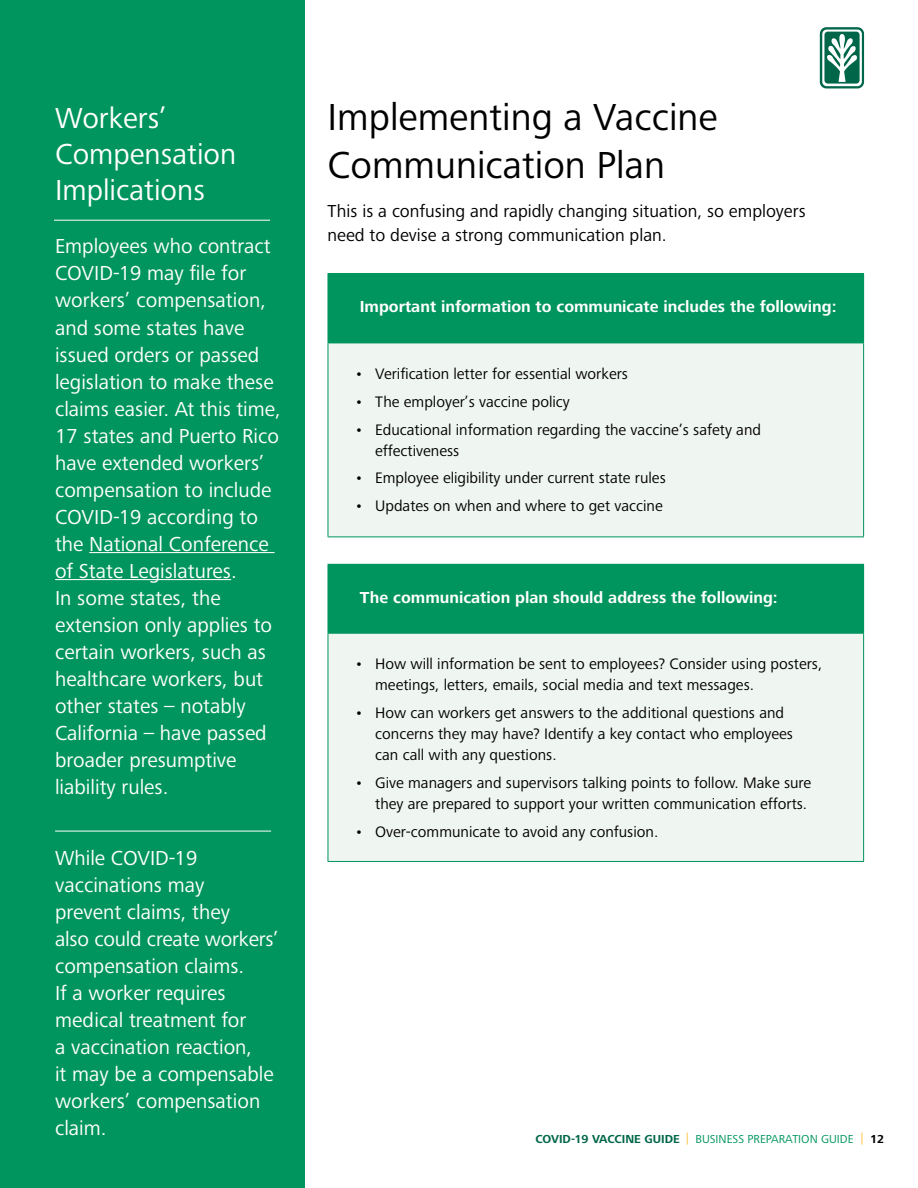
<style>
.page{position:relative;width:918px;height:1188px;background:#fff}
.page>*{position:absolute;margin:0;border:0;box-sizing:border-box;transform-origin:0 0}
.t1{font:39px/48px "Frutiger Next Pro";color:#000}
.t2{font:30px/36px "Frutiger Next Pro";color:#fff}
.t3{font:21px/27px "Frutiger Next Pro";color:#fff}
.t4{font:18px/24px "Frutiger Next Pro";color:#000}
.t5{font:700 16.5px "Frutiger Next Pro";color:#fff}
.t6{font:15.75px/21px "Frutiger Next Pro";color:#000}
.t7{font:12px "Frutiger Next Pro";color:#00955e}
.s1{font-weight:700;color:#006648}
.s2{color:#febf3e}
.s3{font-weight:700;color:#000}
</style>
<div class="page">
<div style="left:0;top:0;width:305px;height:1188px;background:#00955e"></div>
<hr style="left:89px;top:552px;width:186px;height:1px;background:#fff">
<hr style="left:55px;top:579px;width:176px;height:1px;background:#fff">
<div style="left:328px;top:273px;width:536px;height:70px;background:#00955e"></div>
<div style="left:328px;top:343px;width:536px;height:194px;background:#eff5f1"></div>
<hr style="left:328px;top:343px;width:536px;height:1px;background:#00955e">
<hr style="left:328px;top:343px;width:1px;height:194px;background:#00955e">
<hr style="left:863px;top:343px;width:1px;height:194px;background:#00955e">
<hr style="left:328px;top:537px;width:536px;height:1px;background:#00955e">
<svg style="left:820px;top:27px;width:44px;height:61px"></svg>
<div style="left:328px;top:564px;width:536px;height:69px;background:#00955e"></div>
<div style="left:328px;top:633px;width:536px;height:228px;background:#eff5f1"></div>
<hr style="left:328px;top:633px;width:536px;height:1px;background:#00955e">
<hr style="left:328px;top:634px;width:1px;height:227px;background:#00955e">
<hr style="left:863px;top:634px;width:1px;height:227px;background:#00955e">
<hr style="left:328px;top:861px;width:536px;height:1px;background:#00955e">
<hr style="left:55px;top:831px;width:216px;height:1px;background:#fff">
<hr style="left:54px;top:220px;width:216px;height:1px;background:#fff">
<h2 class="t2" style="left:55px;top:100px;width:183px">Workers’<br>Compensation<br>Implications</h2>
<p class="t3" style="left:55px;top:233px;width:227px">Employees who contract<br>COVID-19 may file for workers’ compensation, and some states have issued orders or passed legislation to make these claims easier. At this time,<br>17 states and Puerto Rico have extended workers’ compensation to include<br>COVID-19 according to the National Conference of State Legislatures.<br>In some states, the extension only applies to certain workers, such as healthcare workers, but other states – notably<br>California – have passed broader presumptive liability rules.</p>
<p class="t3" style="left:55px;top:845px;width:226px">While COVID-19 vaccinations may<br>prevent claims, they<br>also could create workers’ compensation claims.<br>If a worker requires medical treatment for<br>a vaccination reaction,<br>it may be a compensable workers’ compensation claim.</p>
<h1 class="t1" style="left:328px;top:93px;width:392px">Implementing a Vaccine<br>Communication Plan</h1>
<p class="t4" style="left:328px;top:199px;width:480px">This is a confusing and rapidly changing situation, so employers need to devise a strong communication plan.</p>
<p class="t5" style="left:360px;top:297px;width:478px">Important information to communicate includes the following:</p>
<p class="t6" style="left:355px;top:363px;width:275px">• Verification letter for essential workers</p>
<p class="t6" style="left:355px;top:391px;width:216px">• The employer’s vaccine policy</p>
<p class="t6" style="left:375px;top:419px;width:387px;text-indent:-20px">• Educational information regarding the vaccine’s safety and effectiveness</p>
<p class="t6" style="left:355px;top:468px;width:312px">• Employee eligibility under current state rules</p>
<p class="t6" style="left:355px;top:495px;width:309px">• Updates on when and where to get vaccine</p>
<p class="t5" style="left:360px;top:588px;width:420px">The communication plan should address the following:</p>
<p class="t6" style="left:375px;top:654px;width:449px;text-indent:-20px">• How will information be sent to employees? Consider using posters, meetings, letters, emails, social media and text messages.</p>
<p class="t6" style="left:375px;top:702px;width:419px;text-indent:-20px">• How can workers get answers to the additional questions and concerns they may have? Identify a key contact who employees can call with any questions.</p>
<p class="t6" style="left:355px;top:772px;width:458px;text-align:right">• Give managers and supervisors talking points to follow. Make sure they are prepared to support your written communication efforts.</p>
<p class="t6" style="left:355px;top:821px;width:305px">• Over-communicate to avoid any confusion.</p>
<p class="t7" style="left:535px;top:1132px;width:350px"><span class="s1">COVID-19 VACCINE GUIDE</span> <span class="s2">|</span> BUSINESS PREPARATION GUIDE <span class="s2">|</span> <span class="s3">12</span></p>
</div>
